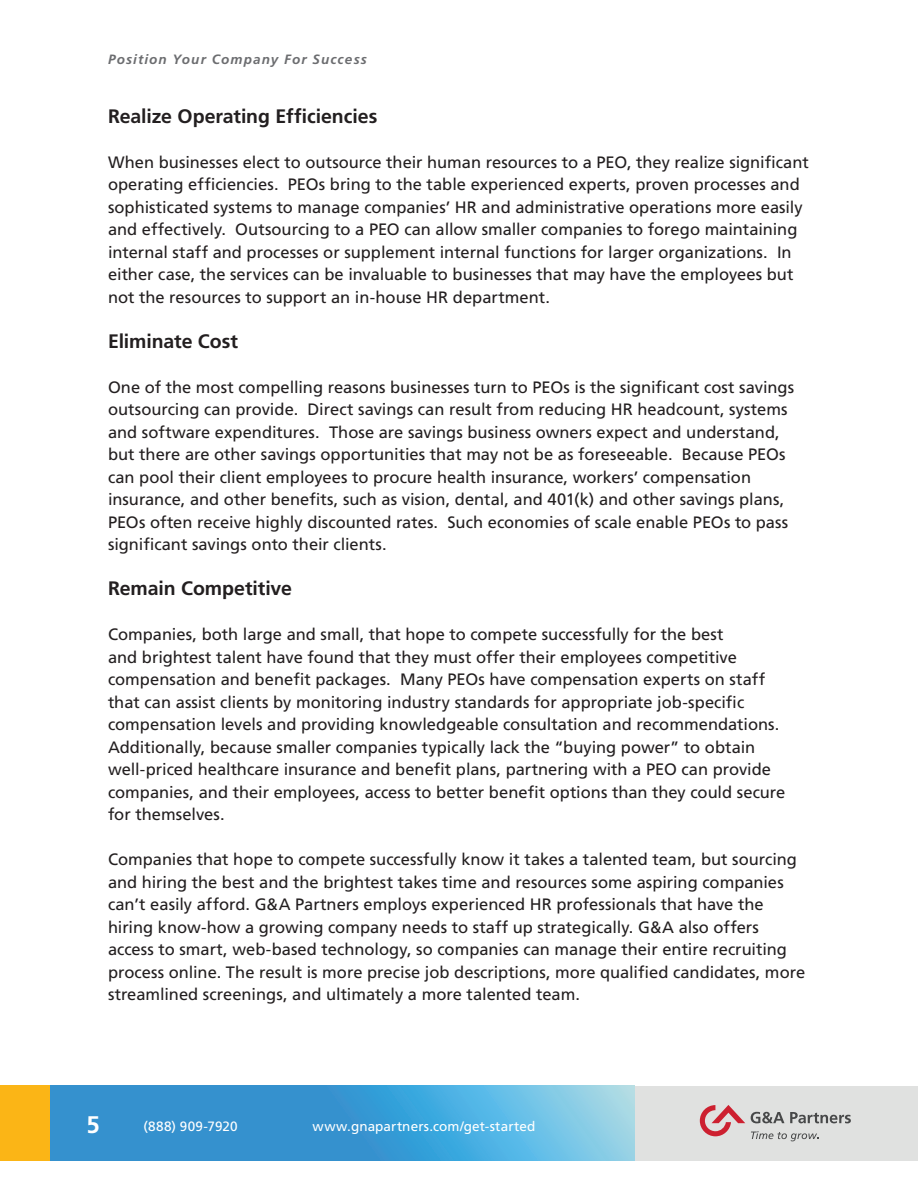
<style>
.page{position:relative;width:918px;height:1188px;background:#fff}
.page>*{position:absolute;margin:0;border:0;box-sizing:border-box;transform-origin:0 0}
.t1{font:700 24px "Frutiger LT Std";color:#fff}
.t2{font:700 19.5px "Frutiger LT Std";letter-spacing:-.005em;color:#231f20}
.t3{font:16.5px/22.5px "Frutiger LT Std";color:#231f20}
.t4{font:13.5px "Frutiger LT Std";letter-spacing:.01em;color:#fff}
.t5{font:italic 700 13.5px "Frutiger LT Std";letter-spacing:.085em;color:#6c6d70}
</style>
<div class="page">
<div style="left:49px;top:1086px;width:869px;height:75px;background:#e0e1e0"></div>
<svg style="left:49px;top:1086px;width:585px;height:75px"></svg>
<div style="left:0;top:1086px;width:49px;height:75px;background:#fbb516"></div>
<svg style="left:700px;top:1105px;width:45px;height:31px"></svg>
<svg style="left:751px;top:1112px;width:33px;height:11px"></svg>
<svg style="left:790px;top:1112px;width:61px;height:11px"></svg>
<svg style="left:751px;top:1131px;width:67px;height:10px"></svg>
<p class="t5" style="left:108px;top:52px;width:260px">Position Your Company For Success</p>
<p class="t2" style="left:108px;top:104px;width:271px">Realize Operating Efficiencies</p>
<p class="t3" style="left:108px;top:151px;width:702px">When businesses elect to outsource their human resources to a PEO, they realize significant operating efficiencies. PEOs bring to the table experienced experts, proven processes and sophisticated systems to manage companies’ HR and administrative operations more easily and effectively. Outsourcing to a PEO can allow smaller companies to forego maintaining internal staff and processes or supplement internal functions for larger organizations. In either case, the services can be invaluable to businesses that may have the employees but not the resources to support an in-house HR department.</p>
<p class="t2" style="left:108px;top:329px;width:131px">Eliminate Cost</p>
<p class="t3" style="left:108px;top:376px;width:688px">One of the most compelling reasons businesses turn to PEOs is the significant cost savings outsourcing can provide. Direct savings can result from reducing HR headcount, systems and software expenditures. Those are savings business owners expect and understand, but there are other savings opportunities that may not be as foreseeable. Because PEOs can pool their client employees to procure health insurance, workers’ compensation insurance, and other benefits, such as vision, dental, and 401(k) and other savings plans, PEOs often receive highly discounted rates. Such economies of scale enable PEOs to pass significant savings onto their clients.</p>
<p class="t2" style="left:108px;top:577px;width:185px">Remain Competitive</p>
<p class="t3" style="left:108px;top:623px;width:679px">Companies, both large and small, that hope to compete successfully for the best<br>and brightest talent have found that they must offer their employees competitive compensation and benefit packages. Many PEOs have compensation experts on staff that can assist clients by monitoring industry standards for appropriate job-specific compensation levels and providing knowledgeable consultation and recommendations.<br>Additionally, because smaller companies typically lack the “buying power” to obtain well-priced healthcare insurance and benefit plans, partnering with a PEO can provide companies, and their employees, access to better benefit options than they could secure for themselves.</p>
<p class="t3" style="left:108px;top:848px;width:699px">Companies that hope to compete successfully know it takes a talented team, but sourcing and hiring the best and the brightest takes time and resources some aspiring companies can’t easily afford. G&amp;A Partners employs experienced HR professionals that have the hiring know-how a growing company needs to staff up strategically. G&amp;A also offers access to smart, web-based technology, so companies can manage their entire recruiting process online. The result is more precise job descriptions, more qualified candidates, more streamlined screenings, and ultimately a more talented team.</p>
<h1 class="t1" style="left:87px;top:1111px;width:15px">5</h1>
<p class="t4" style="left:144px;top:1118px;width:95px">(888) 909-7920</p>
<p class="t4" style="left:313px;top:1118px;width:224px">www.gnapartners.com/get-started</p>
</div>
